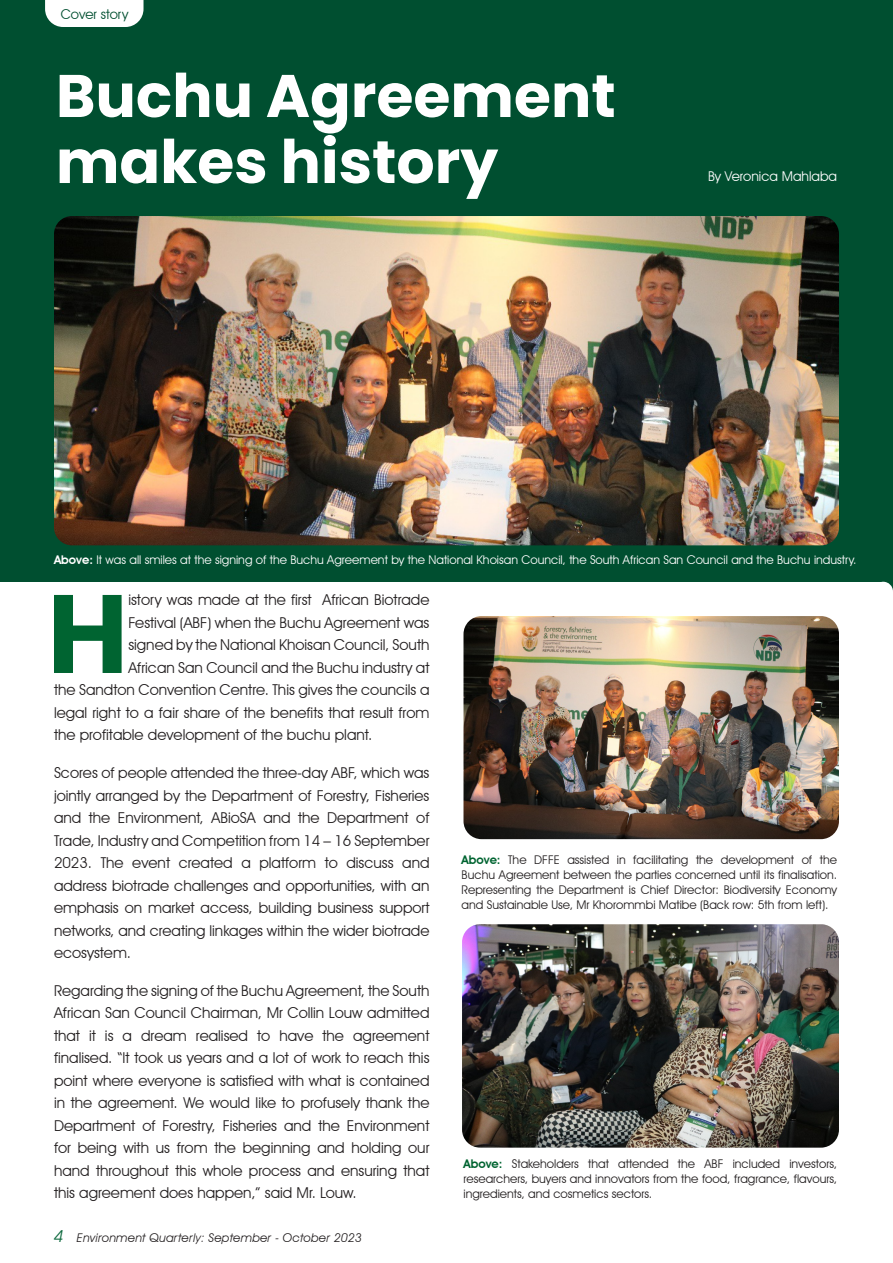
<style>
.page{position:relative;width:893px;height:1263px;background:#fff}
.page>*{position:absolute;margin:0;border:0;box-sizing:border-box;transform-origin:0 0}
.t1{font:700 111.15px "Poppins";color:#006431}
.t2{font:700 60px/66px "Poppins";color:#fff}
.t3{font:15px/22.5px "Avant Garde IT Cby BT";color:#231f20;text-align:justify}
.t4{font:13.5px "Avant Garde IT Cby BT";color:#fff}
.t5{font:13.5px "Avant Garde IT Cby BT";color:#004f30}
.Default{font:12px/15px "Avant Garde IT Cby BT";color:#231f20;text-align:justify}
.Default-2{font:12px "Avant Garde IT Cby BT";color:#fff}
.t6{font:italic 12px "Avant Garde IT Cby BT";letter-spacing:.02em;color:#231f20}
.s1{font-weight:600}
.s2{font-size:16.5px;color:#0d693e}
.s3{font-weight:600;color:#006431}
</style>
<div class="page">
<div style="left:0;top:0;width:893px;height:466px;background:#004f30"></div>
<svg style="left:45px;top:0;width:99px;height:27px;background:#f0f4f2"></svg>
<div style="left:0;top:446px;width:893px;height:136px;background:#004f30"></div>
<img style="left:54px;top:216px;width:785px;height:329px">
<img style="left:463px;top:616px;width:376px;height:223px">
<img style="left:462px;top:924px;width:377px;height:224px">
<svg style="left:886px;top:582px;width:7px;height:7px"></svg>
<div style="left:873px;top:582px;width:20px;height:19px;background:#fff;border-radius:50%"></div>
<p class="t5" style="left:61px;top:6px;width:69px">Cover story</p>
<p class="t2" style="left:56px;top:63px;width:561px">Buchu Agreement makes history</p>
<p class="t4" style="left:708px;top:168px;width:131px">By Veronica Mahlaba</p>
<p class="Default-2" style="left:54px;top:552px;width:804px"><span class="s1">Above:</span> It was all smiles at the signing of the Buchu Agreement by the National Khoisan Council, the South African San Council and the Buchu industry.</p>
<p class="t1" style="left:47px;top:570px;width:83px">H</p>
<p class="t3" style="left:128px;top:589px;width:303px">istory was made at the first African Biotrade</p>
<p class="t3" style="left:128px;top:611px;width:303px">Festival (ABF) when the Buchu Agreement was</p>
<p class="t3" style="left:128px;top:634px;width:303px">signed by the National Khoisan Council, South</p>
<p class="t3" style="left:128px;top:656px;width:303px">African San Council and the Buchu industry at</p>
<p class="t3" style="left:54px;top:679px;width:377px">the Sandton Convention Centre. This gives the councils a</p>
<p class="t3" style="left:54px;top:701px;width:377px">legal right to a fair share of the benefits that result from</p>
<p class="t3" style="left:54px;top:724px;width:320px">the profitable development of the buchu plant.</p>
<p class="t3" style="left:54px;top:761px;width:377px">Scores of people attended the three-day ABF, which was jointly arranged by the Department of Forestry, Fisheries and the Environment, ABioSA and the Department of Trade, Industry and Competition from 14 – 16 September 2023. The event created a platform to discuss and address biotrade challenges and opportunities, with an emphasis on market access, building business support networks, and creating linkages within the wider biotrade ecosystem.</p>
<p class="t3" style="left:54px;top:979px;width:377px">Regarding the signing of the Buchu Agreement, the South African San Council Chairman, Mr Collin Louw admitted that it is a dream realised to have the agreement finalised. “It took us years and a lot of work to reach this point where everyone is satisfied with what is contained in the agreement. We would like to profusely thank the Department of Forestry, Fisheries and the Environment for being with us from the beginning and holding our hand throughout this whole process and ensuring that this agreement does happen,” said Mr. Louw.</p>
<p class="t6" style="left:54px;top:1230px;width:309px"><span class="s2">4</span> Environment Quarterly: September - October 2023</p>
<p class="Default" style="left:462px;top:852px;width:377px"><span class="s3">Above:</span> The DFFE assisted in facilitating the development of the Buchu Agreement between the parties concerned until its finalisation.<br>Representing the Department is Chief Director: Biodiversity Economy and Sustainable Use, Mr Khorommbi Matibe (Back row: 5th from left).</p>
<p class="Default" style="left:464px;top:1156px;width:375px"><span class="s3">Above:</span> Stakeholders that attended the ABF included investors, researchers, buyers and innovators from the food, fragrance, flavours, ingredients, and cosmetics sectors.</p>
</div>
